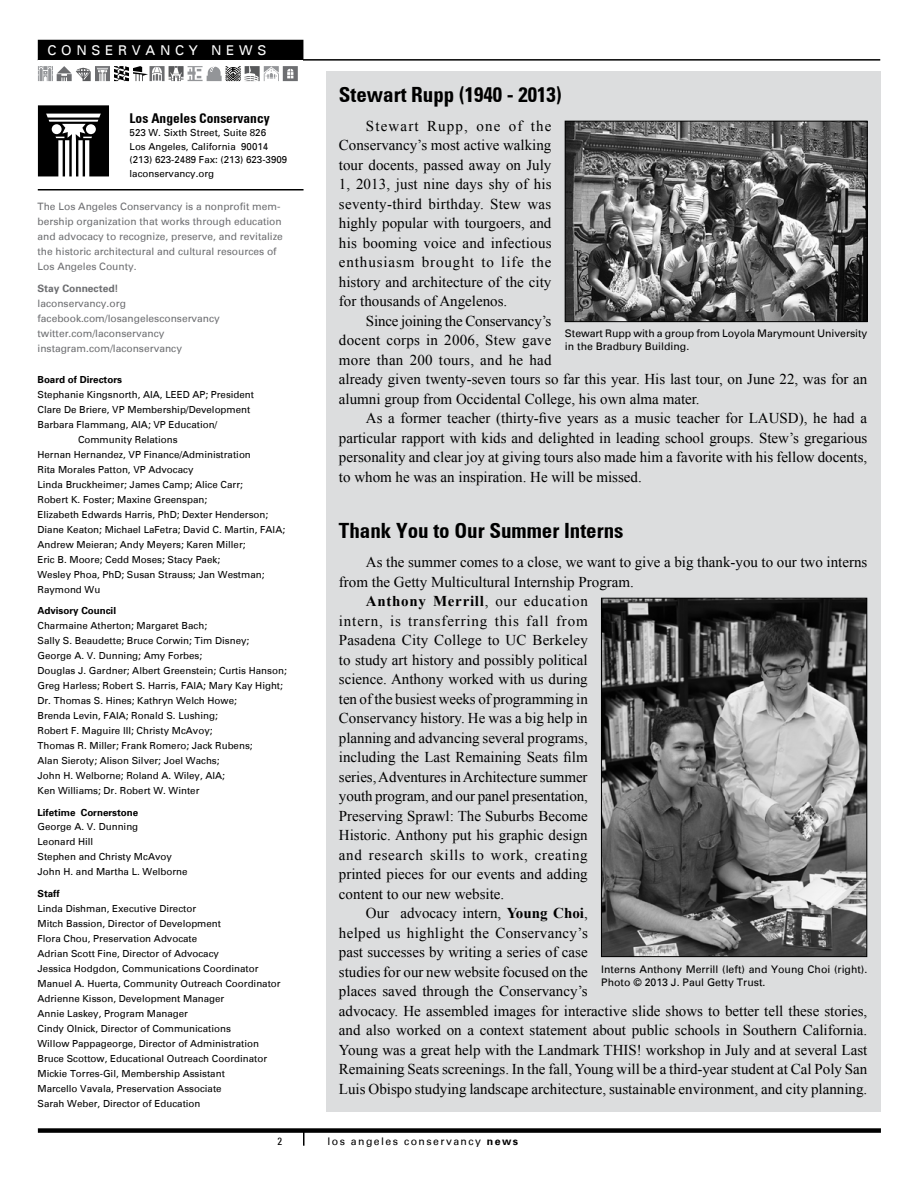
<style>
.page{position:relative;width:918px;height:1188px;background:#fff}
.page>*{position:absolute;margin:0;border:0;box-sizing:border-box;transform-origin:0 0}
.t1{font:700 condensed 21px "Univers";color:#000}
.t2{font:15px/19.5px "Times New Roman";color:#000;text-align:justify}
.t3{font:15px "Times New Roman";letter-spacing:.055em;color:#000}
.t4{font:15px "Times New Roman";letter-spacing:.025em;color:#000}
.t5{font:15px "Times New Roman";letter-spacing:.04em;color:#000}
.t6{font:700 15px "Times New Roman";letter-spacing:.045em;color:#000}
.t7{font:700 condensed 13.5px "Univers";color:#000}
.t8{font:13.5px "Univers";color:#fff}
.t9{font:10.5px/12.6px "Univers";color:#000}
.t10{font:10.5px "Univers";letter-spacing:.14em;color:#000}
.t11{font:condensed 10.5px "Univers";color:#000}
.t12{font:10.2px/15px "Univers";color:#6d6e71}
.t13{font:700 10.2px "Univers";color:#6d6e71}
.t14{font:9.75px/15px "Univers";color:#000}
.t15{font:700 9.75px "Univers";color:#000}
.s1{font-weight:400}
.s2{font-weight:700}
</style>
<div class="page">
<div style="left:38px;top:1128px;width:843px;height:5px;background:#000"></div>
<hr style="left:38px;top:59px;width:842px;height:2px;background:#000">
<div style="left:39px;top:40px;width:264px;height:19px;background:#000"></div>
<svg style="left:303px;top:1133px;width:1px;height:13px"></svg>
<div style="left:326px;top:71px;width:554px;height:1040px;background:#dcddde"></div>
<img style="left:567px;top:123px;width:298px;height:197px">
<div style="left:565px;top:121px;width:302px;height:201px;border:1px solid #000"></div>
<svg style="left:38px;top:105px;width:71px;height:71px"></svg>
<svg style="left:38px;top:66px;width:260px;height:15px"></svg>
<hr style="left:38px;top:189px;width:266px;height:1px;background:#000">
<img style="left:603px;top:600px;width:262px;height:355px">
<div style="left:601px;top:598px;width:266px;height:359px;border:1px solid #000"></div>
<p class="t8" style="left:47px;top:42px;width:15px">conservanc</p>
<p class="t8" style="left:189px;top:42px;width:37px">y news</p>
<p class="t7" style="left:130px;top:110px;width:142px">Los Angeles Conservancy</p>
<p class="t14" style="left:130px;top:126px;width:159px;line-height:13.5px">523 W. Sixth Street, Suite 826<br>Los Angeles, California 90014 (213) 623-2489 Fax: (213) 623-3909 laconservancy.org</p>
<p class="t12" style="left:38px;top:198px;width:247px">The Los Angeles Conservancy is a nonprofit mem&shy;bership organization that works through education and advocacy to recognize, preserve, and revitalize the historic architectural and cultural resources of Los Angeles County.</p>
<p class="t13" style="left:38px;top:281px;width:83px">Stay Connected!</p>
<p class="t12" style="left:38px;top:295px;width:184px">laconservancy.org facebook.com/losangelesconservancy twitter.com/laconservancy instagram.com/laconservancy</p>
<p class="t15" style="left:38px;top:373px;width:86px">Board of Directors</p>
<p class="t14" style="left:38px;top:387px;width:218px">Stephanie Kingsnorth, AIA, LEED AP; President</p>
<p class="t14" style="left:38px;top:402px;width:214px">Clare De Briere, VP Membership/Development</p>
<p class="t14" style="left:38px;top:417px;width:181px">Barbara Flammang, AIA; VP Education/</p>
<p class="t14" style="left:78px;top:432px;width:101px">Community Relations</p>
<p class="t14" style="left:38px;top:447px;width:215px">Hernan Hernandez, VP Finance/Administration</p>
<p class="t14" style="left:38px;top:462px;width:158px">Rita Morales Patton, VP Advocacy</p>
<p class="t14" style="left:38px;top:477px;width:207px">Linda Bruckheimer; James Camp; Alice Carr;</p>
<p class="t14" style="left:38px;top:492px;width:171px">Robert K. Foster; Maxine Greenspan;</p>
<p class="t14" style="left:38px;top:507px;width:232px">Elizabeth Edwards Harris, PhD; Dexter Henderson;</p>
<p class="t14" style="left:38px;top:522px;width:249px">Diane Keaton; Michael LaFetra; David C. Martin, FAIA;</p>
<p class="t14" style="left:38px;top:537px;width:210px">Andrew Meieran; Andy Meyers; Karen Miller;</p>
<p class="t14" style="left:38px;top:552px;width:184px">Eric B. Moore; Cedd Moses; Stacy Paek;</p>
<p class="t14" style="left:38px;top:567px;width:229px">Wesley Phoa, PhD; Susan Strauss; Jan Westman;</p>
<p class="t14" style="left:38px;top:582px;width:64px">Raymond Wu</p>
<p class="t15" style="left:38px;top:604px;width:80px">Advisory Council</p>
<p class="t14" style="left:38px;top:618px;width:251px">Charmaine Atherton; Margaret Bach;<br>Sally S. Beaudette; Bruce Corwin; Tim Disney;<br>George A. V. Dunning; Amy Forbes;<br>Douglas J. Gardner; Albert Greenstein; Curtis Hanson; Greg Harless; Robert S. Harris, FAIA; Mary Kay Hight; Dr. Thomas S. Hines; Kathryn Welch Howe;<br>Brenda Levin, FAIA; Ronald S. Lushing;<br>Robert F. Maguire III; Christy McAvoy;<br>Thomas R. Miller; Frank Romero; Jack Rubens;<br>Alan Sieroty; Alison Silver; Joel Wachs;<br>John H. Welborne; Roland A. Wiley, AIA;<br>Ken Williams; Dr. Robert W. Winter</p>
<p class="t15" style="left:38px;top:806px;width:102px">Lifetime Cornerstone</p>
<p class="t14" style="left:38px;top:819px;width:152px">George A. V. Dunning<br>Leonard Hill<br>Stephen and Christy McAvoy<br>John H. and Martha L. Welborne</p>
<p class="t15" style="left:38px;top:887px;width:24px">Staff</p>
<p class="t14" style="left:38px;top:901px;width:245px">Linda Dishman, Executive Director<br>Mitch Bassion, Director of Development<br>Flora Chou, Preservation Advocate<br>Adrian Scott Fine, Director of Advocacy<br>Jessica Hodgdon, Communications Coordinator Manuel A. Huerta, Community Outreach Coordinator Adrienne Kisson, Development Manager<br>Annie Laskey, Program Manager<br>Cindy Olnick, Director of Communications<br>Willow Pappageorge, Director of Administration Bruce Scottow, Educational Outreach Coordinator Mickie Torres-Gil, Membership Assistant<br>Marcello Vavala, Preservation Associate<br>Sarah Weber, Director of Education</p>
<h1 class="t1" style="left:339px;top:81px;width:224px">Stewart Rupp (1940 - 2013)</h1>
<p class="t2" style="left:339px;top:116px;width:214px;text-indent:27px">Stewart Rupp, one of the Conservancy’s most active walking tour docents, passed away on July 1, 2013, just nine days shy of his seventy-third birthday. Stew was highly popular with tourgoers, and his booming voice and infectious enthusiasm brought to life the history and architecture of the city for thousands of Angelenos.</p>
<p class="t2" style="left:339px;top:311px;width:530px;text-align:left;text-indent:27px">Since joining the Conservancy’s<br>docent corps in 2006, Stew gave<br>more than 200 tours, and he had<br>already given twenty-seven tours so far this year. His last tour, on June 22, was for an alumni group from Occidental College, his own alma mater.</p>
<p class="t2" style="left:339px;top:408px;width:530px;text-indent:27px">As a former teacher (thirty-five years as a music teacher for LAUSD), he had a particular rapport with kids and delighted in leading school groups. Stew’s gregarious personality and clear joy at giving tours also made him a favorite with his fellow docents, to whom he was an inspiration. He will be missed.</p>
<h1 class="t1" style="left:339px;top:518px;width:286px">Thank You to Our Summer Interns</h1>
<p class="t2" style="left:366px;top:552px;width:503px">As the summer comes to a close, we want to give a big thank-you to our two interns</p>
<p class="t2" style="left:339px;top:572px;width:296px">from the Getty Multicultural Internship Program.</p>
<p class="t6" style="left:366px;top:591px;width:223px">Anthony Merrill<span class="s1">, our education</span></p>
<p class="t3" style="left:339px;top:611px;width:250px">intern, is transferring this fall from</p>
<p class="t2" style="left:339px;top:630px;width:250px">Pasadena City College to UC Berkeley</p>
<p class="t2" style="left:339px;top:650px;width:250px">to study art history and possibly political</p>
<p class="t2" style="left:339px;top:669px;width:250px">science. Anthony worked with us during</p>
<p class="t2" style="left:339px;top:689px;width:250px">ten of the busiest weeks of programming in</p>
<p class="t2" style="left:339px;top:708px;width:250px">Conservancy history. He was a big help in</p>
<p class="t2" style="left:339px;top:728px;width:250px">planning and advancing several programs,</p>
<p class="t2" style="left:339px;top:747px;width:250px">including the Last Remaining Seats film</p>
<p class="t2" style="left:339px;top:767px;width:250px">series, Adventures in Architecture summer</p>
<p class="t2" style="left:339px;top:786px;width:250px">youth program, and our panel presentation,</p>
<p class="t2" style="left:339px;top:806px;width:250px">Preserving Sprawl: The Suburbs Become</p>
<p class="t2" style="left:339px;top:825px;width:250px">Historic. Anthony put his graphic design</p>
<p class="t5" style="left:339px;top:845px;width:250px">and research skills to work, creating</p>
<p class="t2" style="left:339px;top:864px;width:250px">printed pieces for our events and adding</p>
<p class="t2" style="left:339px;top:884px;width:167px">content to our new website.</p>
<p class="t2" style="left:366px;top:903px;width:223px">Our advocacy intern, <span class="s2">Young Choi</span>,</p>
<p class="t4" style="left:339px;top:923px;width:250px">helped us highlight the Conservancy’s</p>
<p class="t2" style="left:339px;top:942px;width:250px">past successes by writing a series of case</p>
<p class="t2" style="left:339px;top:962px;width:250px">studies for our new website focused on the</p>
<p class="t2" style="left:339px;top:981px;width:250px">places saved through the Conservancy’s</p>
<p class="t2" style="left:339px;top:1001px;width:530px">advocacy. He assembled images for interactive slide shows to better tell these stories,</p>
<p class="t2" style="left:339px;top:1020px;width:530px">and also worked on a context statement about public schools in Southern California.</p>
<p class="t2" style="left:339px;top:1040px;width:530px">Young was a great help with the Landmark THIS! workshop in July and at several Last</p>
<p class="t2" style="left:339px;top:1059px;width:530px">Remaining Seats screenings. In the fall, Young will be a third-year student at Cal Poly San</p>
<p class="t2" style="left:339px;top:1079px;width:530px">Luis Obispo studying landscape architecture, sustainable environment, and city planning.</p>
<p class="t9" style="left:565px;top:327px;width:304px">Stewart Rupp with a group from Loyola Marymount University in the Bradbury Building.</p>
<p class="t9" style="left:601px;top:963px;width:268px">Interns Anthony Merrill (left) and Young Choi (right).<br>Photo © 2013 J. Paul Getty Trust.</p>
<p class="t11" style="left:278px;top:1135px;width:6px">2</p>
<p class="t10" style="left:328px;top:1135px;width:192px">los angeles conservancy <span class="s2">news</span></p>
</div>
